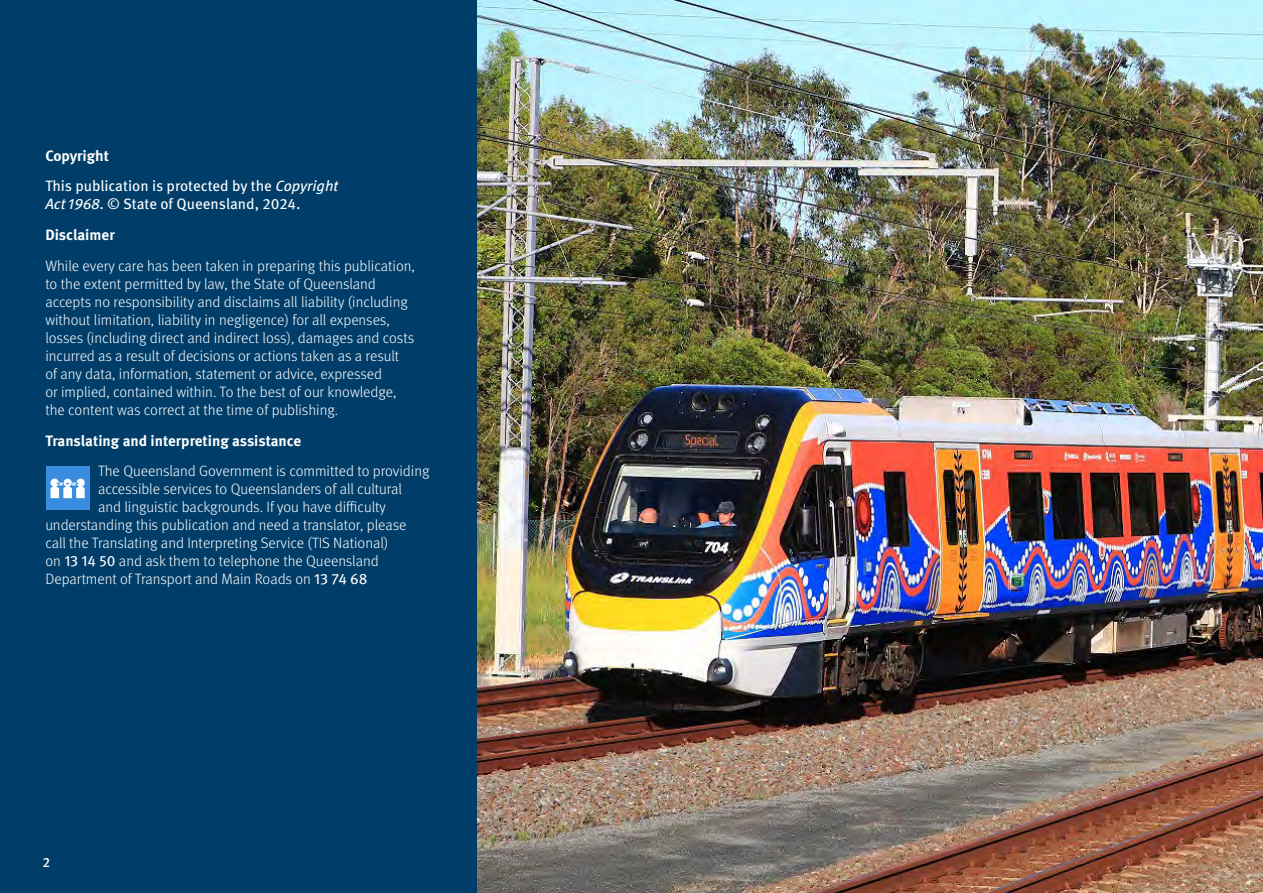
<style>
.page{position:relative;width:1263px;height:893px;background:#fff}
.page>*{position:absolute;margin:0;border:0;box-sizing:border-box;transform-origin:0 0}
.t1{font:300 15px/18px "Meta Pro";color:#fff}
.t2{font:15px/18px "Meta Pro";color:#fff}
.t3{font:700 15px "Meta Pro";color:#fff}
.t4{font:500 13.5px "Meta Pro";color:#fff}
.s1{font-style:italic}
.s2{font-weight:400}
</style>
<div class="page">
<img style="left:476px;top:0;width:787px;height:893px">
<div style="left:0;top:0;width:476px;height:893px;background:#003e69"></div>
<div style="left:46px;top:466px;width:44px;height:44px;background:#3a8dde"></div>
<svg style="left:51px;top:479px;width:34px;height:19px"></svg>
<p class="t3" style="left:45px;top:144px;width:65px">Copyright</p>
<p class="t2" style="left:45px;top:176px;width:294px">This publication is protected by the <span class="s1">Copyright<br>Act 1968</span>. © State of Queensland, 2024.</p>
<p class="t3" style="left:45px;top:223px;width:71px">Disclaimer</p>
<p class="t1" style="left:45px;top:256px;width:371px">While every care has been taken in preparing this publication, to the extent permitted by law, the State of Queensland accepts no responsibility and disclaims all liability (including without limitation, liability in negligence) for all expenses, losses (including direct and indirect loss), damages and costs incurred as a result of decisions or actions taken as a result<br>of any data, information, statement or advice, expressed<br>or implied, contained within. To the best of our knowledge, the content was correct at the time of publishing.</p>
<p class="t3" style="left:45px;top:429px;width:258px">Translating and interpreting assistance</p>
<p class="t1" style="left:98px;top:461px;width:333px">The Queensland Government is committed to providing</p>
<p class="t1" style="left:98px;top:479px;width:305px">accessible services to Queenslanders of all cultural</p>
<p class="t1" style="left:98px;top:497px;width:289px">and linguistic backgrounds. If you have difficulty</p>
<p class="t1" style="left:45px;top:515px;width:363px">understanding this publication and need a translator, please</p>
<p class="t1" style="left:45px;top:533px;width:345px">call the Translating and Interpreting Service (TIS National)</p>
<p class="t1" style="left:45px;top:551px;width:335px">on <span class="s2">13 14 50</span> and ask them to telephone the Queensland</p>
<p class="t1" style="left:45px;top:569px;width:324px">Department of Transport and Main Roads on <span class="s2">13 74 68</span></p>
<p class="t4" style="left:43px;top:852px;width:9px">2</p>
</div>
